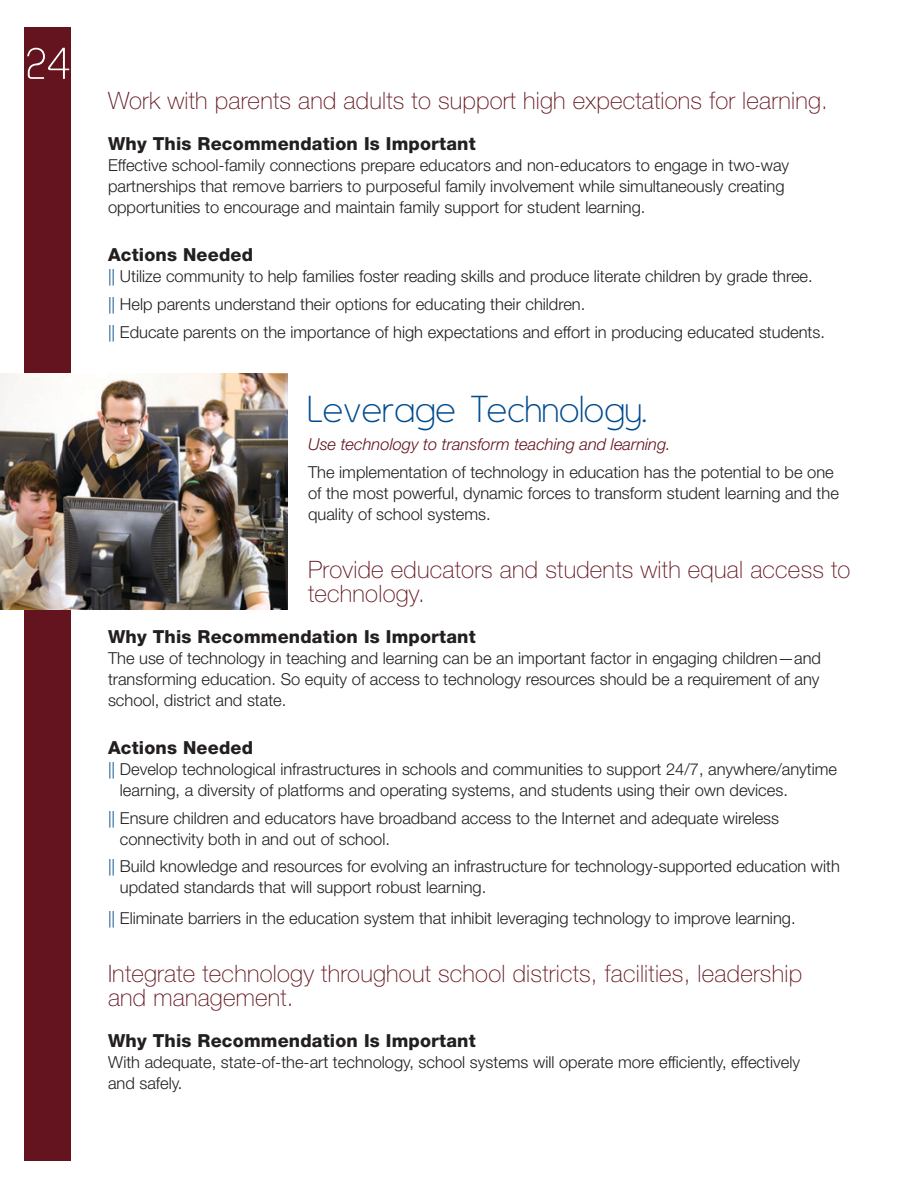
<style>
.page{position:relative;width:918px;height:1188px;background:#fff}
.page>*{position:absolute;margin:0;border:0;box-sizing:border-box;transform-origin:0 0}
.t1{font:52.5px "Asenine";color:#fff}
.t2{font:45px "Asenine";letter-spacing:.02em;color:#004b8e}
.t3{font:100 24px/24px "Helvetica Neue LT Std";letter-spacing:.01em;color:#63141e}
.t4{font:800 18px "Helvetica Neue LT Std";letter-spacing:.01em;color:#231f20}
.t5{font:300 16.5px/21px "Helvetica Neue LT Std";color:#231f20}
.t6{font:italic 300 16.5px "Helvetica Neue LT Std";color:#63141e}
.s1{color:#004b8e}
</style>
<div class="page">
<div style="left:25px;top:27px;width:46px;height:1134px;background:#63141e"></div>
<img style="left:0;top:374px;width:288px;height:235px">
<h1 class="t1" style="left:26px;top:37px;width:46px">24</h1>
<h3 class="t3" style="left:108px;top:88px;width:721px">Work with parents and adults to support high expectations for learning.</h3>
<p class="t4" style="left:108px;top:133px;width:369px">Why This Recommendation Is Important</p>
<p class="t5" style="left:108px;top:154px;width:683px">Effective school-family connections prepare educators and non-educators to engage in two-way partnerships that remove barriers to purposeful family involvement while simultaneously creating opportunities to encourage and maintain family support for student learning.</p>
<p class="t4" style="left:108px;top:244px;width:147px">Actions Needed</p>
<p class="t5" style="left:108px;top:262px;width:719px;line-height:27.8px"><span class="s1">||</span> Utilize community to help families foster reading skills and produce literate children by grade three.<br><span class="s1">||</span> Help parents understand their options for educating their children.<br><span class="s1">||</span> Educate parents on the importance of high expectations and effort in producing educated students.</p>
<h2 class="t2" style="left:308px;top:386px;width:340px">Leverage Technology.</h2>
<p class="t6" style="left:308px;top:434px;width:364px">Use technology to transform teaching and learning.</p>
<p class="t5" style="left:308px;top:461px;width:532px">The implementation of technology in education has the potential to be one of the most powerful, dynamic forces to transform student learning and the quality of school systems.</p>
<h3 class="t3" style="left:308px;top:557px;width:544px">Provide educators and students with equal access to technology.</h3>
<p class="t4" style="left:108px;top:626px;width:369px">Why This Recommendation Is Important</p>
<p class="t5" style="left:108px;top:647px;width:715px;text-align:justify">The use of technology in teaching and learning can be an important factor in engaging children—and transforming education. So equity of access to technology resources should be a requirement of any school, district and state.</p>
<p class="t4" style="left:108px;top:737px;width:147px">Actions Needed</p>
<p class="t5" style="left:120px;top:758px;width:719px;text-indent:-12px"><span class="s1">||</span> Develop technological infrastructures in schools and communities to support 24/7, anywhere/anytime learning, a diversity of platforms and operating systems, and students using their own devices.</p>
<p class="t5" style="left:120px;top:807px;width:661px;text-indent:-12px"><span class="s1">||</span> Ensure children and educators have broadband access to the Internet and adequate wireless connectivity both in and out of school.</p>
<p class="t5" style="left:120px;top:856px;width:722px;text-indent:-12px"><span class="s1">||</span> Build knowledge and resources for evolving an infrastructure for technology-supported education with updated standards that will support robust learning.</p>
<p class="t5" style="left:108px;top:907px;width:689px"><span class="s1">||</span> Eliminate barriers in the education system that inhibit leveraging technology to improve learning.</p>
<h3 class="t3" style="left:108px;top:961px;width:696px">Integrate technology throughout school districts, facilities, leadership and management.</h3>
<p class="t4" style="left:108px;top:1030px;width:369px">Why This Recommendation Is Important</p>
<p class="t5" style="left:108px;top:1051px;width:694px">With adequate, state-of-the-art technology, school systems will operate more efficiently, effectively and safely.</p>
</div>
